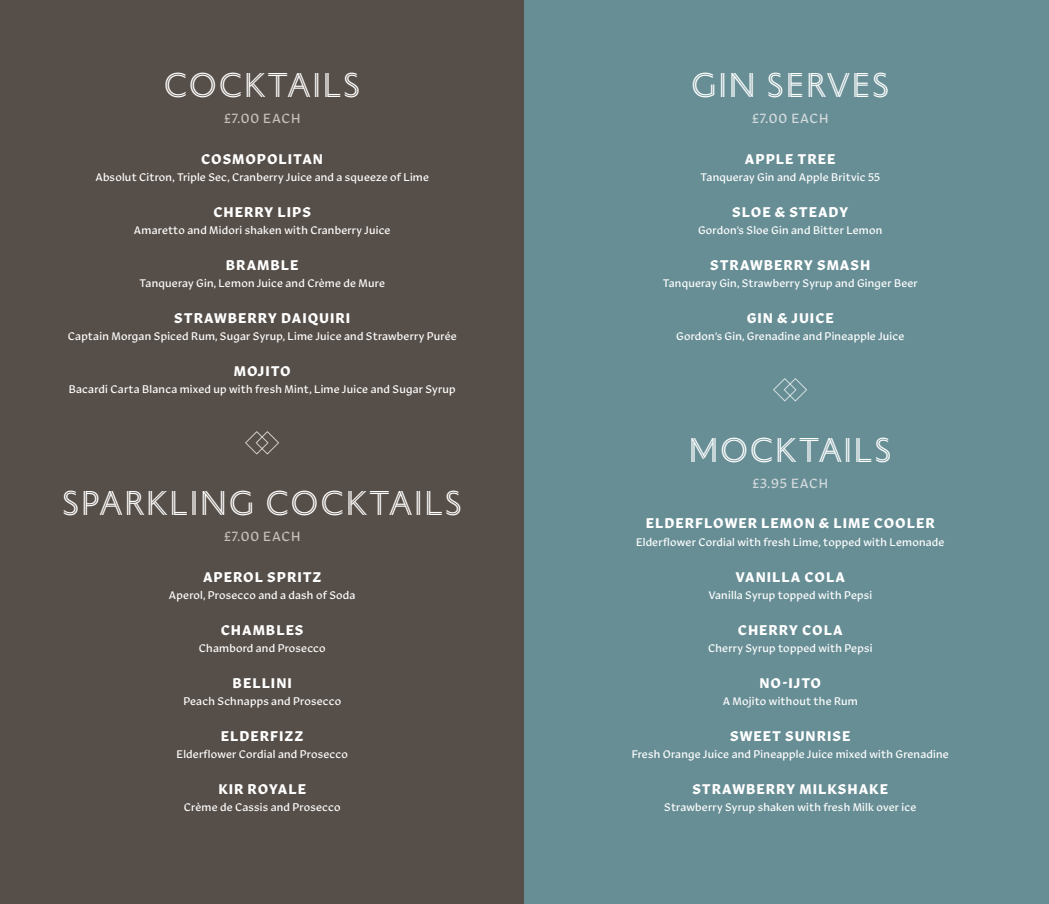
<style>
.page{position:relative;width:1049px;height:904px;background:#fff}
.page>*{position:absolute;margin:0;border:0;box-sizing:border-box;transform-origin:0 0}
.t1{font:36.25px "Portrait Inline Sans";letter-spacing:.065em;color:#fff}
.t2{font:700 14.38px "Robinson";letter-spacing:.065em;color:#fff}
.t3{font:13.75px "Robinson";letter-spacing:.065em;color:#c5bebb}
.t4{font:13.75px "Robinson";letter-spacing:.065em;color:#d3dadd}
.t5{font:11.38px "Robinson";letter-spacing:.02em;color:#fff}
</style>
<div class="page">
<div style="left:0;top:0;width:524px;height:904px;background:#564e48"></div>
<div style="left:524px;top:0;width:525px;height:904px;background:#678e95"></div>
<h1 class="t1" style="left:164px;top:60px;width:197px">COCKTAILS</h1>
<p class="t3" style="left:224px;top:108px;width:78px">£7.00 EACH</p>
<p class="t2" style="left:201px;top:147px;width:123px">COSMOPOLITAN</p>
<p class="t5" style="left:95px;top:168px;width:335px">Absolut Citron, Triple Sec, Cranberry Juice and a squeeze of Lime</p>
<p class="t2" style="left:213px;top:200px;width:99px">CHERRY LIPS</p>
<p class="t5" style="left:134px;top:221px;width:258px">Amaretto and Midori shaken with Cranberry Juice</p>
<p class="t2" style="left:226px;top:253px;width:74px">BRAMBLE</p>
<p class="t5" style="left:140px;top:274px;width:247px">Tanqueray Gin, Lemon Juice and Crème de Mure</p>
<p class="t2" style="left:174px;top:306px;width:177px">STRAWBERRY DAIQUIRI</p>
<p class="t5" style="left:68px;top:327px;width:390px">Captain Morgan Spiced Rum, Sugar Syrup, Lime Juice and Strawberry Purée</p>
<p class="t2" style="left:234px;top:359px;width:58px">MOJITO</p>
<p class="t5" style="left:69px;top:380px;width:388px">Bacardi Carta Blanca mixed up with fresh Mint, Lime Juice and Sugar Syrup</p>
<h1 class="t1" style="left:63px;top:478px;width:401px">SPARKLING COCKTAILS</h1>
<p class="t3" style="left:224px;top:526px;width:78px">£7.00 EACH</p>
<p class="t2" style="left:203px;top:565px;width:120px">APEROL SPRITZ</p>
<p class="t5" style="left:169px;top:586px;width:188px">Aperol, Prosecco and a dash of Soda</p>
<p class="t2" style="left:221px;top:618px;width:84px">CHAMBLES</p>
<p class="t5" style="left:199px;top:639px;width:128px">Chambord and Prosecco</p>
<p class="t2" style="left:233px;top:671px;width:61px">BELLINI</p>
<p class="t5" style="left:183px;top:692px;width:159px">Peach Schnapps and Prosecco</p>
<p class="t2" style="left:221px;top:724px;width:84px">ELDERFIZZ</p>
<p class="t5" style="left:177px;top:745px;width:173px">Elderflower Cordial and Prosecco</p>
<p class="t2" style="left:218px;top:777px;width:89px">KIR ROYALE</p>
<p class="t5" style="left:184px;top:798px;width:158px">Crème de Cassis and Prosecco</p>
<h1 class="t1" style="left:691px;top:60px;width:199px">GIN SERVES</h1>
<p class="t4" style="left:752px;top:108px;width:78px">£7.00 EACH</p>
<p class="t2" style="left:745px;top:147px;width:92px">APPLE TREE</p>
<p class="t5" style="left:700px;top:168px;width:181px">Tanqueray Gin and Apple Britvic 55</p>
<p class="t2" style="left:732px;top:200px;width:117px">SLOE &amp; STEADY</p>
<p class="t5" style="left:698px;top:221px;width:186px">Gordon’s Sloe Gin and Bitter Lemon</p>
<p class="t2" style="left:710px;top:253px;width:162px">STRAWBERRY SMASH</p>
<p class="t5" style="left:663px;top:274px;width:256px">Tanqueray Gin, Strawberry Syrup and Ginger Beer</p>
<p class="t2" style="left:747px;top:306px;width:88px">GIN &amp; JUICE</p>
<p class="t5" style="left:676px;top:327px;width:230px">Gordon’s Gin, Grenadine and Pineapple Juice</p>
<h1 class="t1" style="left:689px;top:425px;width:204px">MOCKTAILS</h1>
<p class="t4" style="left:752px;top:473px;width:77px">£3.95 EACH</p>
<p class="t2" style="left:646px;top:512px;width:291px">ELDERFLOWER LEMON &amp; LIME COOLER</p>
<p class="t5" style="left:636px;top:533px;width:310px">Elderflower Cordial with fresh Lime, topped with Lemonade</p>
<p class="t2" style="left:736px;top:565px;width:111px">VANILLA COLA</p>
<p class="t5" style="left:708px;top:586px;width:165px">Vanilla Syrup topped with Pepsi</p>
<p class="t2" style="left:738px;top:618px;width:106px">CHERRY COLA</p>
<p class="t5" style="left:708px;top:639px;width:166px">Cherry Syrup topped with Pepsi</p>
<p class="t2" style="left:759px;top:671px;width:63px">NO-IJTO</p>
<p class="t5" style="left:723px;top:692px;width:137px">A Mojito without the Rum</p>
<p class="t2" style="left:730px;top:724px;width:122px">SWEET SUNRISE</p>
<p class="t5" style="left:632px;top:745px;width:319px">Fresh Orange Juice and Pineapple Juice mixed with Grenadine</p>
<p class="t2" style="left:692px;top:777px;width:197px">STRAWBERRY MILKSHAKE</p>
<p class="t5" style="left:664px;top:798px;width:254px">Strawberry Syrup shaken with fresh Milk over ice</p>
</div>
